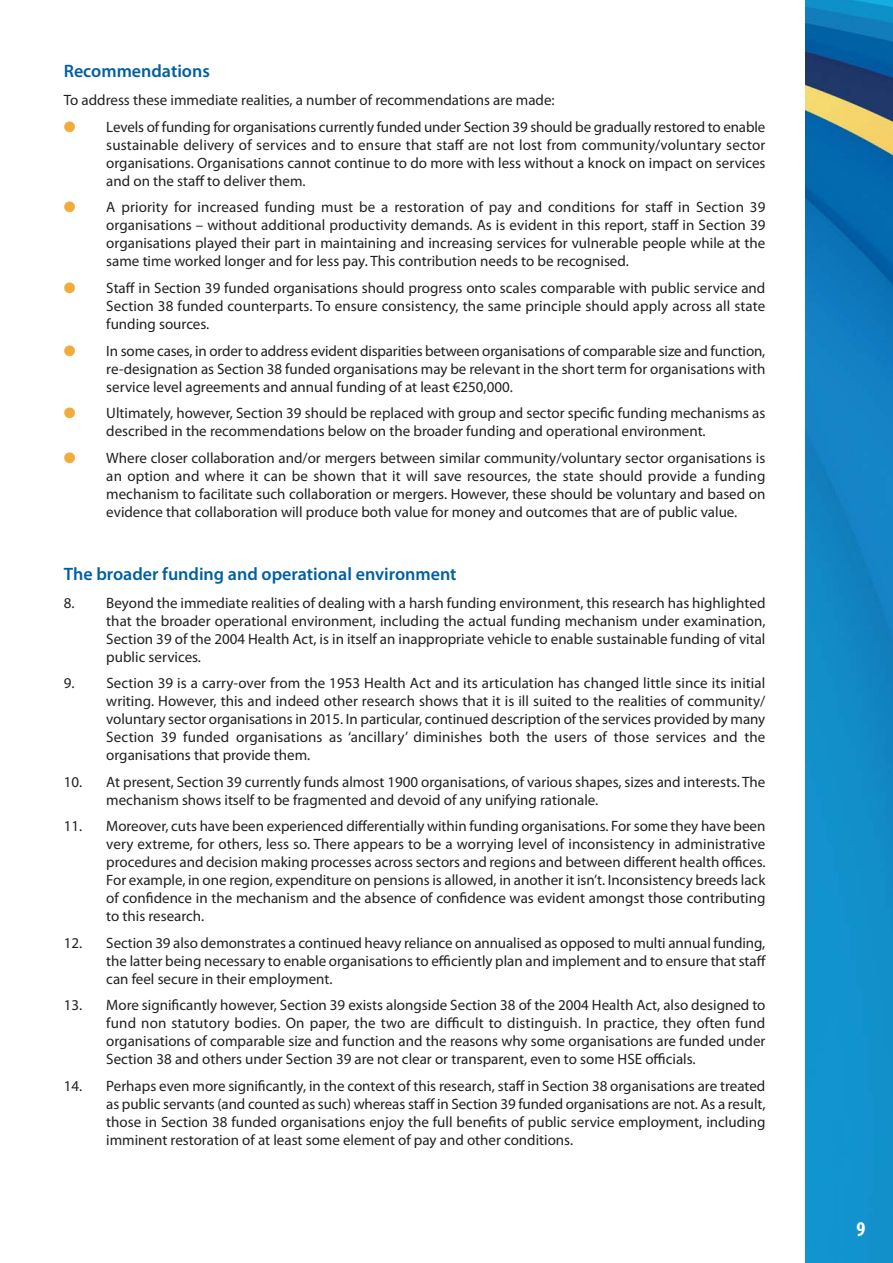
<style>
.page{position:relative;width:893px;height:1263px;background:#fff}
.page>*{position:absolute;margin:0;border:0;box-sizing:border-box;transform-origin:0 0}
.t1{font:700 condensed 21px "Myriad Pro";color:#fff}
.t2{font:600 18px "Myriad Pro";color:#005fa2}
.t3{font:15px/18px "Myriad Pro";color:#231f20;text-align:justify}
.s1{color:#f2ab3d}
</style>
<div class="page">
<img style="left:805px;top:0;width:88px;height:1263px">
<p class="t2" style="left:64px;top:65px;width:148px">Recommendations</p>
<p class="t3" style="left:64px;top:92px;width:492px">To address these immediate realities, a number of recommendations are made:</p>
<p class="t3" style="left:106px;top:119px;width:661px;text-indent:-43px"><span class="s1">●</span> Levels of funding for organisations currently funded under Section 39 should be gradually restored to enable sustainable delivery of services and to ensure that staff are not lost from community/voluntary sector organisations. Organisations cannot continue to do more with less without a knock on impact on services and on the staff to deliver them.</p>
<p class="t3" style="left:106px;top:200px;width:661px;text-indent:-43px"><span class="s1">●</span> A priority for increased funding must be a restoration of pay and conditions for staff in Section 39 organisations – without additional productivity demands. As is evident in this report, staff in Section 39 organisations played their part in maintaining and increasing services for vulnerable people while at the same time worked longer and for less pay. This contribution needs to be recognised.</p>
<p class="t3" style="left:106px;top:280px;width:661px;text-indent:-43px"><span class="s1">●</span> Staff in Section 39 funded organisations should progress onto scales comparable with public service and Section 38 funded counterparts. To ensure consistency, the same principle should apply across all state funding sources.</p>
<p class="t3" style="left:106px;top:343px;width:661px;text-indent:-43px"><span class="s1">●</span> In some cases, in order to address evident disparities between organisations of comparable size and function, re-designation as Section 38 funded organisations may be relevant in the short term for organisations with service level agreements and annual funding of at least €250,000.</p>
<p class="t3" style="left:106px;top:406px;width:661px;text-indent:-43px"><span class="s1">●</span> Ultimately, however, Section 39 should be replaced with group and sector specific funding mechanisms as described in the recommendations below on the broader funding and operational environment.</p>
<p class="t3" style="left:106px;top:450px;width:661px;text-indent:-43px"><span class="s1">●</span> Where closer collaboration and/or mergers between similar community/voluntary sector organisations is an option and where it can be shown that it will save resources, the state should provide a funding mechanism to facilitate such collaboration or mergers. However, these should be voluntary and based on evidence that collaboration will produce both value for money and outcomes that are of public value.</p>
<p class="t2" style="left:64px;top:567px;width:394px">The broader funding and operational environment</p>
<p class="t3" style="left:106px;top:595px;width:661px;text-indent:-43px">8. Beyond the immediate realities of dealing with a harsh funding environment, this research has highlighted that the broader operational environment, including the actual funding mechanism under examination, Section 39 of the 2004 Health Act, is in itself an inappropriate vehicle to enable sustainable funding of vital public services.</p>
<p class="t3" style="left:106px;top:675px;width:661px;text-indent:-43px">9. Section 39 is a carry-over from the 1953 Health Act and its articulation has changed little since its initial writing. However, this and indeed other research shows that it is ill suited to the realities of community/ voluntary sector organisations in 2015. In particular, continued description of the services provided by many Section 39 funded organisations as ‘ancillary’ diminishes both the users of those services and the organisations that provide them.</p>
<p class="t3" style="left:106px;top:774px;width:661px;text-indent:-43px">10. At present, Section 39 currently funds almost 1900 organisations, of various shapes, sizes and interests. The mechanism shows itself to be fragmented and devoid of any unifying rationale.</p>
<p class="t3" style="left:106px;top:818px;width:661px;text-indent:-43px">11. Moreover, cuts have been experienced differentially within funding organisations. For some they have been very extreme, for others, less so. There appears to be a worrying level of inconsistency in administrative procedures and decision making processes across sectors and regions and between different health offices.<br>For example, in one region, expenditure on pensions is allowed, in another it isn’t. Inconsistency breeds lack of confidence in the mechanism and the absence of confidence was evident amongst those contributing to this research.</p>
<p class="t3" style="left:106px;top:935px;width:661px;text-indent:-43px">12. Section 39 also demonstrates a continued heavy reliance on annualised as opposed to multi annual funding, the latter being necessary to enable organisations to efficiently plan and implement and to ensure that staff can feel secure in their employment.</p>
<p class="t3" style="left:106px;top:997px;width:661px;text-indent:-43px">13. More significantly however, Section 39 exists alongside Section 38 of the 2004 Health Act, also designed to fund non statutory bodies. On paper, the two are difficult to distinguish. In practice, they often fund organisations of comparable size and function and the reasons why some organisations are funded under Section 38 and others under Section 39 are not clear or transparent, even to some HSE officials.</p>
<p class="t3" style="left:106px;top:1078px;width:661px;text-indent:-43px">14. Perhaps even more significantly, in the context of this research, staff in Section 38 organisations are treated as public servants (and counted as such) whereas staff in Section 39 funded organisations are not. As a result, those in Section 38 funded organisations enjoy the full benefits of public service employment, including imminent restoration of at least some element of pay and other conditions.</p>
<h1 class="t1" style="left:857px;top:1217px;width:10px">9</h1>
</div>
